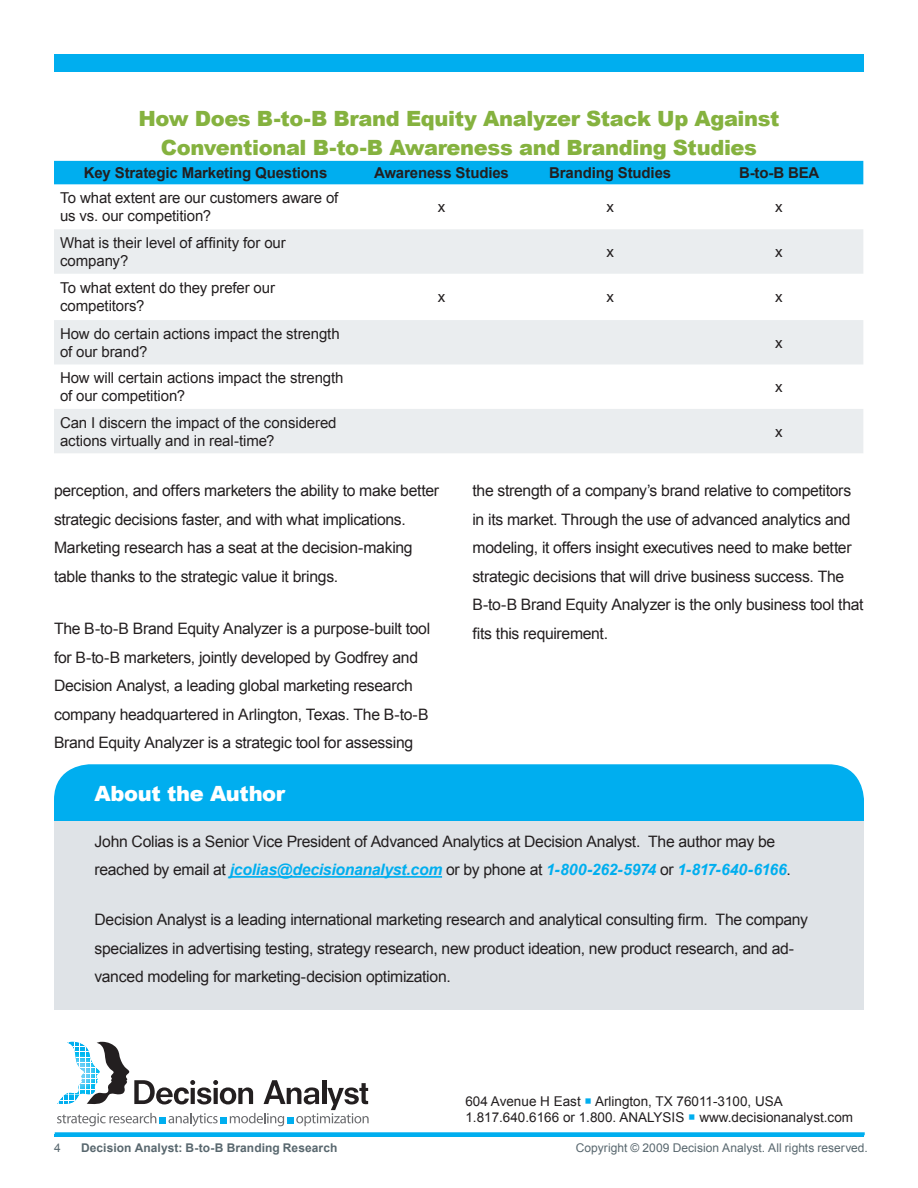
<style>
.page{position:relative;width:918px;height:1188px;background:#fff}
.page>*{position:absolute;margin:0;border:0;box-sizing:border-box;transform-origin:0 0}
.subtitle{font:900 21px "Arial";letter-spacing:-.02em;color:#85b23f}
.t1{font:900 21px "Arial";letter-spacing:-.015em;color:#fff}
.Paragraph_Style_1{font:15.75px/28.5px "Arial";letter-spacing:-.02em;color:#231f20}
.Paragraph_Style_1-2{font:15px/18px "Arial";letter-spacing:-.005em;color:#231f20}
.t2{font:700 15px "Arial";letter-spacing:-.01em;color:#231f20}
.t3{font:13.5px/16.2px "Arial";color:#231f20}
.t4{font:12px "Arial";letter-spacing:.005em;color:#58676e}
.t5{font:700 12px "Arial";letter-spacing:.005em;color:#58676e}
.s1{font-weight:700;font-style:italic;color:#00aeef}
.s2{color:#00aeef}
</style>
<div class="page">
<hr style="left:54px;top:1134px;width:810px;height:3px;background:#00aeef">
<div style="left:54px;top:54px;width:810px;height:18px;background:#00aeef"></div>
<div style="left:54px;top:764px;width:810px;height:103px;background:#00aeef;border-radius:36px"></div>
<div style="left:54px;top:821px;width:810px;height:189px;background:#dfe3e7"></div>
<hr style="left:230px;top:876px;width:212px;height:2px;background:#00aeef">
<svg style="left:57px;top:1042px;width:312px;height:84px"></svg>
<div style="left:54px;top:161px;width:809px;height:23px;background:#00aeef"></div>
<svg style="left:54px;top:229px;width:809px;height:224px;fill:#eaedef"></svg>
<hr style="left:55px;top:1132px;width:810px;height:3px;background:#00aeef">
<p class="subtitle" style="left:138px;top:104px;width:643px">How Does B-to-B Brand Equity Analyzer Stack Up Against</p>
<p class="subtitle" style="left:161px;top:132px;width:598px">Conventional B-to-B Awareness and Branding Studies</p>
<p class="t2" style="left:84px;top:163px;width:245px">Key Strategic Marketing Questions</p>
<p class="t2" style="left:374px;top:163px;width:136px">Awareness Studies</p>
<p class="t2" style="left:549px;top:163px;width:123px">Branding Studies</p>
<p class="t2" style="left:739px;top:163px;width:82px">B-to-B BEA</p>
<p class="Paragraph_Style_1-2" style="left:60px;top:189px;width:280px">To what extent are our customers aware of us vs. our competition?</p>
<p class="Paragraph_Style_1-2" style="left:438px;top:198px;width:9px">x</p>
<p class="Paragraph_Style_1-2" style="left:606px;top:198px;width:9px">x</p>
<p class="Paragraph_Style_1-2" style="left:775px;top:198px;width:9px">x</p>
<p class="Paragraph_Style_1-2" style="left:60px;top:234px;width:227px">What is their level of affinity for our company?</p>
<p class="Paragraph_Style_1-2" style="left:60px;top:279px;width:216px">To what extent do they prefer our competitors?</p>
<p class="Paragraph_Style_1-2" style="left:606px;top:243px;width:9px">x</p>
<p class="Paragraph_Style_1-2" style="left:775px;top:243px;width:9px">x</p>
<p class="Paragraph_Style_1-2" style="left:438px;top:288px;width:9px">x</p>
<p class="Paragraph_Style_1-2" style="left:606px;top:288px;width:9px">x</p>
<p class="Paragraph_Style_1-2" style="left:775px;top:288px;width:9px">x</p>
<p class="Paragraph_Style_1-2" style="left:60px;top:325px;width:281px">How do certain actions impact the strength of our brand?</p>
<p class="Paragraph_Style_1-2" style="left:775px;top:334px;width:9px">x</p>
<p class="Paragraph_Style_1-2" style="left:60px;top:369px;width:285px">How will certain actions impact the strength of our competition?</p>
<p class="Paragraph_Style_1-2" style="left:775px;top:378px;width:9px">x</p>
<p class="Paragraph_Style_1-2" style="left:60px;top:413px;width:278px">Can I discern the impact of the considered actions virtually and in real-time?</p>
<p class="Paragraph_Style_1-2" style="left:775px;top:422px;width:9px">x</p>
<p class="Paragraph_Style_1" style="left:54px;top:476px;width:387px">perception, and offers marketers the ability to make better strategic decisions faster, and with what implications.<br>Marketing research has a seat at the decision-making table thanks to the strategic value it brings.</p>
<p class="Paragraph_Style_1" style="left:54px;top:615px;width:378px">The B-to-B Brand Equity Analyzer is a purpose-built tool for B-to-B marketers, jointly developed by Godfrey and Decision Analyst, a leading global marketing research company headquartered in Arlington, Texas. The B-to-B Brand Equity Analyzer is a strategic tool for assessing</p>
<p class="Paragraph_Style_1" style="left:472px;top:476px;width:393px">the strength of a company’s brand relative to competitors in its market. Through the use of advanced analytics and modeling, it offers insight executives need to make better strategic decisions that will drive business success. The B-to-B Brand Equity Analyzer is the only business tool that fits this requirement.</p>
<h1 class="t1" style="left:94px;top:779px;width:192px">About the Author</h1>
<p class="Paragraph_Style_1" style="left:94px;top:827px;width:698px">John Colias is a Senior Vice President of Advanced Analytics at Decision Analyst. The author may be reached by email at <span class="s1">jcolias@decisionanalyst.com</span> or by phone at <span class="s1">1-800-262-5974</span> or <span class="s1">1-817-640-6166</span>.</p>
<p class="Paragraph_Style_1" style="left:94px;top:906px;width:715px">Decision Analyst is a leading international marketing research and analytical consulting firm. The company specializes in advertising testing, strategy research, new product ideation, new product research, and ad&shy;vanced modeling for marketing-decision optimization.</p>
<p class="t3" style="left:465px;top:1093px;width:389px">604 Avenue H East <span class="s2">○</span> Arlington, TX 76011-3100, USA<br>1.817.640.6166 or 1.800. ANALYSIS <span class="s2">○</span> www.decisionanalyst.com</p>
<p class="t4" style="left:54px;top:1140px;width:8px">4</p>
<p class="t5" style="left:81px;top:1140px;width:258px">Decision Analyst: B-to-B Branding Research</p>
<p class="t4" style="left:576px;top:1140px;width:294px">Copyright © 2009 Decision Analyst. All rights reserved.</p>
</div>
